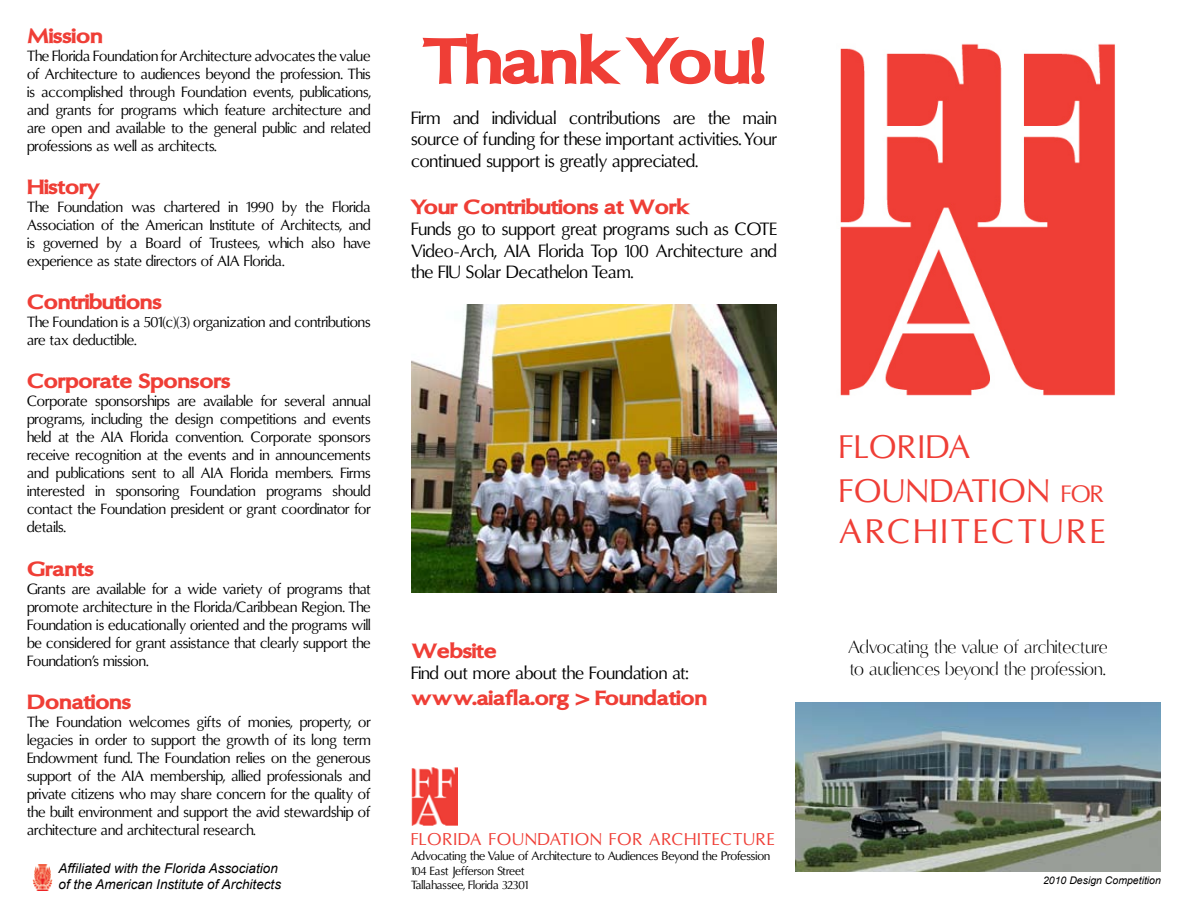
<style>
.page{position:relative;width:1188px;height:918px;background:#fff}
.page>*{position:absolute;margin:0;border:0;box-sizing:border-box;transform-origin:0 0}
.t1{font:900 66px "Oregon LDO Extended";color:#ef3e36}
.t2{font:34.5px "Oregon LDO";letter-spacing:.11em;color:#ef3e36}
.t3{font:33px/43.2px "Oregon LDO";letter-spacing:.05em;color:#ef3e36}
.t4{font:900 21px "Oregon LDO Extended";color:#ef3e36}
.t5{font:18px/21.6px "Oregon LDO";color:#000}
.t6{font:18px/21.6px "Oregon LDO Light";color:#000}
.t7{font:17.25px "Oregon LDO";color:#ef3e36}
.t8{font:15px/18px "Oregon LDO";color:#000;text-align:justify}
.t9{font:italic 13.5px/16.2px "Arial";color:#000}
.t10{font:12.3px "Oregon LDO";letter-spacing:-.02em;color:#000}
.t11{font:12px/14.4px "Oregon LDO";color:#000}
.t12{font:italic 10.5px "Arial";color:#000}
.s1{font-size:24px}
</style>
<div class="page">
<img style="left:840px;top:44px;width:275px;height:352px">
<img style="left:795px;top:702px;width:366px;height:170px">
<img style="left:32px;top:864px;width:21px;height:27px">
<img style="left:411px;top:767px;width:47px;height:59px">
<img style="left:411px;top:304px;width:366px;height:289px">
<h3 class="t4" style="left:27px;top:24px;width:77px">Mission</h3>
<p class="t8" style="left:27px;top:47px;width:345px">The Florida Foundation for Architecture advocates the value of Architecture to audiences beyond the profession. This is accomplished through Foundation events, publications, and grants for programs which feature architecture and are open and available to the general public and related professions as well as architects.</p>
<h3 class="t4" style="left:27px;top:175px;width:74px">History</h3>
<p class="t8" style="left:27px;top:198px;width:345px">The Foundation was chartered in 1990 by the Florida Association of the American Institute of Architects, and is governed by a Board of Trustees, which also have experience as state directors of AIA</p>
<p class="t8" style="left:244px;top:252px;width:42px">Florida.</p>
<h3 class="t4" style="left:27px;top:290px;width:136px">Contributions</h3>
<p class="t8" style="left:27px;top:314px;width:345px">The Foundation is a 501(c)(3) organization and contributions are tax deductible.</p>
<h3 class="t4" style="left:27px;top:370px;width:205px">Corporate Sponsors</h3>
<p class="t8" style="left:27px;top:393px;width:345px">Corporate sponsorships are available for several annual programs, including the design competitions and events held at the AIA</p>
<p class="t8" style="left:27px;top:429px;width:345px;text-indent:103px">Florida convention. Corporate sponsors receive recognition at the events and in announcements and publications sent to all AIA</p>
<p class="t8" style="left:27px;top:465px;width:345px;text-indent:203px">Florida members. Firms interested in sponsoring Foundation programs should contact the Foundation president or grant coordinator for details.</p>
<h3 class="t4" style="left:27px;top:557px;width:68px">Grants</h3>
<p class="t8" style="left:27px;top:580px;width:345px">Grants are available for a wide variety of programs that promote architecture in the Florida/Caribbean Region. The Foundation is educationally oriented and the programs will be considered for grant assistance that clearly support the Foundation’s mission.</p>
<h3 class="t4" style="left:27px;top:690px;width:106px">Donations</h3>
<p class="t8" style="left:27px;top:713px;width:345px">The Foundation welcomes gifts of monies, property, or legacies in order to support the growth of its long term Endowment fund. The Foundation relies on the generous support of the AIA</p>
<p class="t8" style="left:27px;top:767px;width:345px;text-indent:124px">membership, allied professionals and private citizens who may share concern for the quality of the built environment and support the avid stewardship of architecture and architectural research.</p>
<p class="t9" style="left:58px;top:861px;width:224px">Affiliated with the Florida Association of the American Institute of Architects</p>
<h1 class="t1" style="left:423px;top:24px;width:343px">Thank You!</h1>
<p class="t5" style="left:411px;top:107px;width:368px;text-align:justify">Firm and individual contributions are the main source of funding for these important activities. Your continued support is greatly appreciated.</p>
<h3 class="t4" style="left:411px;top:195px;width:279px">Your Contributions at Work</h3>
<p class="t5" style="left:411px;top:219px;width:336px">Funds go to support great programs such as COTE<br>Video-Arch, AIA</p>
<p class="t5" style="left:411px;top:240px;width:368px;text-indent:128px">Florida Top 100 Architecture and the FIU Solar Decathelon Team.</p>
<h3 class="t4" style="left:411px;top:639px;width:87px">Website</h3>
<p class="t5" style="left:411px;top:663px;width:279px">Find out more about the Foundation at:</p>
<h3 class="t4" style="left:411px;top:686px;width:298px">www.aiafla.org &gt; Foundation</h3>
<p class="t7" style="left:411px;top:830px;width:20px">FLORIDA</p>
<p class="t7" style="left:489px;top:830px;width:21px">FOUNDATION</p>
<p class="t7" style="left:609px;top:830px;width:52px">FOR ARCHITECTURE</p>
<p class="t10" style="left:411px;top:849px;width:361px">Advocating the Value of Architecture to Audiences Beyond the Profession</p>
<p class="t11" style="left:411px;top:864px;width:119px">104 East Jefferson Street<br>Tallahassee, Florida 32301</p>
<h3 class="t3" style="left:839px;top:427px;width:267px">Florida<br>Foundation <span class="s1">for</span></h3>
<h2 class="t2" style="left:839px;top:511px;width:267px">Architecture</h2>
<p class="t6" style="left:848px;top:637px;width:261px">Advocating the value of architecture to audiences beyond the profession.</p>
<p class="t12" style="left:1043px;top:874px;width:119px">2010 Design Competition</p>
</div>
